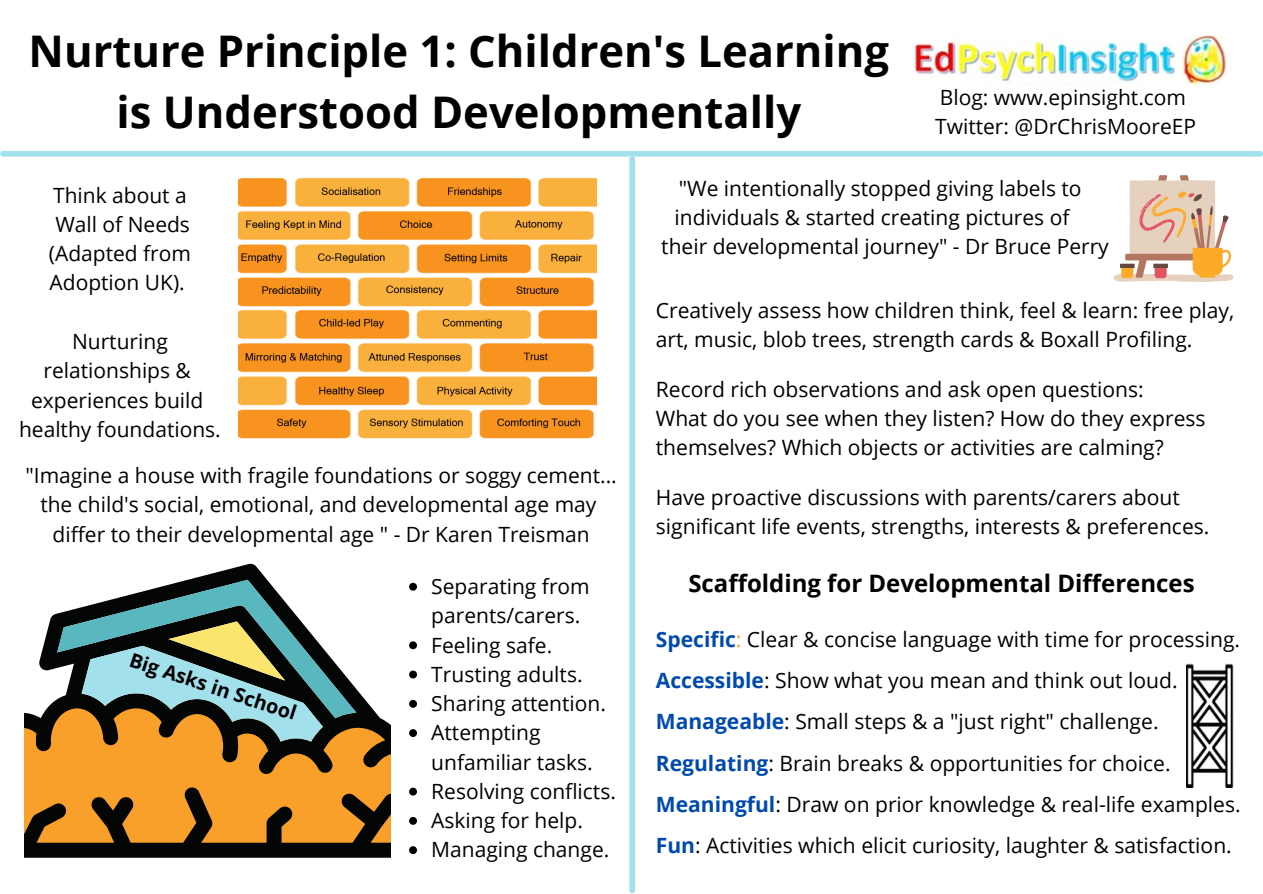
<style>
.page{position:relative;width:1263px;height:894px;background:#fff}
.page>*{position:absolute;margin:0;border:0;box-sizing:border-box;transform-origin:0 0}
.t1{font:700 43.5px "Open Sans";color:#000}
.t2{font:700 24px "Open Sans";color:#000}
.t3{font:21px/29.2px "Open Sans";color:#000}
.t4{font:700 19.65px "Open Sans";color:#000}
.s1{font-weight:700;color:#004aad}
.s2{color:#f8a029}
</style>
<div class="page">
<img style="left:914px;top:36px;width:313px;height:49px">
<svg style="left:24px;top:563px;width:366px;height:223px"></svg>
<svg style="left:24px;top:786px;width:366px;height:71px;background:#9d661b"></svg>
<svg style="left:57px;top:579px;width:299px;height:162px"></svg>
<div style="left:629px;top:159px;width:6px;height:731px;background:#a2e0ec"></div>
<div style="left:3px;top:151px;width:1257px;height:5px;background:#a2e0ec"></div>
<svg style="left:1113px;top:175px;width:120px;height:107px"></svg>
<img style="left:1186px;top:663px;width:47px;height:124px">
<img style="left:238px;top:178px;width:359px;height:261px">
<svg style="left:409px;top:582px;width:8px;height:8px"></svg>
<svg style="left:409px;top:641px;width:8px;height:8px"></svg>
<svg style="left:409px;top:670px;width:8px;height:8px"></svg>
<svg style="left:409px;top:699px;width:8px;height:8px"></svg>
<svg style="left:409px;top:729px;width:8px;height:7px"></svg>
<svg style="left:409px;top:787px;width:8px;height:8px"></svg>
<svg style="left:409px;top:817px;width:8px;height:7px"></svg>
<svg style="left:409px;top:846px;width:8px;height:7px"></svg>
<p class="t1" style="left:29px;top:20px;width:862px">Nurture Principle 1: Children's Learning</p>
<p class="t1" style="left:117px;top:81px;width:686px">is Understood Developmentally</p>
<p class="t3" style="left:940px;top:82px;width:248px">Blog: www.epinsight.com</p>
<p class="t3" style="left:935px;top:111px;width:263px">Twitter: @DrChrisMooreEP</p>
<p class="t3" style="left:53px;top:180px;width:135px">Think about a</p>
<p class="t3" style="left:55px;top:209px;width:136px">Wall of Needs</p>
<p class="t3" style="left:49px;top:238px;width:144px">(Adapted from<br>Adoption UK).</p>
<p class="t3" style="left:44px;top:326px;width:149px;text-align:center">Nurturing relationships &amp;</p>
<p class="t3" style="left:31px;top:384px;width:174px">experiences build</p>
<p class="t3" style="left:19px;top:414px;width:203px">healthy foundations.</p>
<p class="t3" style="left:25px;top:460px;width:593px">"Imagine a house with fragile foundations or soggy cement...</p>
<p class="t3" style="left:40px;top:489px;width:558px">the child's social, emotional, and developmental age may</p>
<p class="t3" style="left:53px;top:518px;width:539px">differ to their developmental age " - Dr Karen Treisman</p>
<p class="t4" style="left:134px;top:646px;width:176px;rotate:18deg">Big Asks in School</p>
<p class="t3" style="left:431px;top:571px;width:160px">Separating from parents/carers.</p>
<p class="t3" style="left:431px;top:629px;width:122px">Feeling safe.</p>
<p class="t3" style="left:431px;top:659px;width:153px">Trusting adults.</p>
<p class="t3" style="left:431px;top:688px;width:176px">Sharing attention.</p>
<p class="t3" style="left:431px;top:717px;width:163px">Attempting unfamiliar tasks.</p>
<p class="t3" style="left:431px;top:775px;width:186px">Resolving conflicts.</p>
<p class="t3" style="left:431px;top:805px;width:153px">Asking for help.</p>
<p class="t3" style="left:431px;top:834px;width:180px">Managing change.</p>
<p class="t3" style="left:679px;top:173px;width:404px">"We intentionally stopped giving labels to</p>
<p class="t3" style="left:661px;top:202px;width:449px;text-indent:13px">individuals &amp; started creating pictures of their developmental journey" - Dr Bruce Perry</p>
<p class="t3" style="left:656px;top:295px;width:580px">Creatively assess how children think, feel &amp; learn: free play, art, music, blob trees, strength cards &amp; Boxall Profiling.</p>
<p class="t3" style="left:656px;top:374px;width:489px">Record rich observations and ask open questions:</p>
<p class="t3" style="left:656px;top:403px;width:551px">What do you see when they listen? How do they express themselves? Which objects or activities are calming?</p>
<p class="t3" style="left:656px;top:482px;width:555px">Have proactive discussions with parents/carers about significant life events, strengths, interests &amp; preferences.</p>
<p class="t2" style="left:688px;top:566px;width:508px">Scaffolding for Developmental Differences</p>
<p class="t3" style="left:656px;top:624px;width:586px"><span class="s1">Specific</span><span class="s2">:</span> Clear &amp; concise language with time for processing.</p>
<p class="t3" style="left:656px;top:665px;width:523px"><span class="s1">Accessible</span>: Show what you mean and think out loud.</p>
<p class="t3" style="left:656px;top:706px;width:504px"><span class="s1">Manageable</span>: Small steps &amp; a "just right" challenge.</p>
<p class="t3" style="left:656px;top:747px;width:516px"><span class="s1">Regulating</span>: Brain breaks &amp; opportunities for choice.</p>
<p class="t3" style="left:656px;top:788px;width:586px"><span class="s1">Meaningful</span>: Draw on prior knowledge &amp; real-life examples.</p>
<p class="t3" style="left:656px;top:830px;width:577px"><span class="s1">Fun</span>: Activities which elicit curiosity, laughter &amp; satisfaction.</p>
</div>
